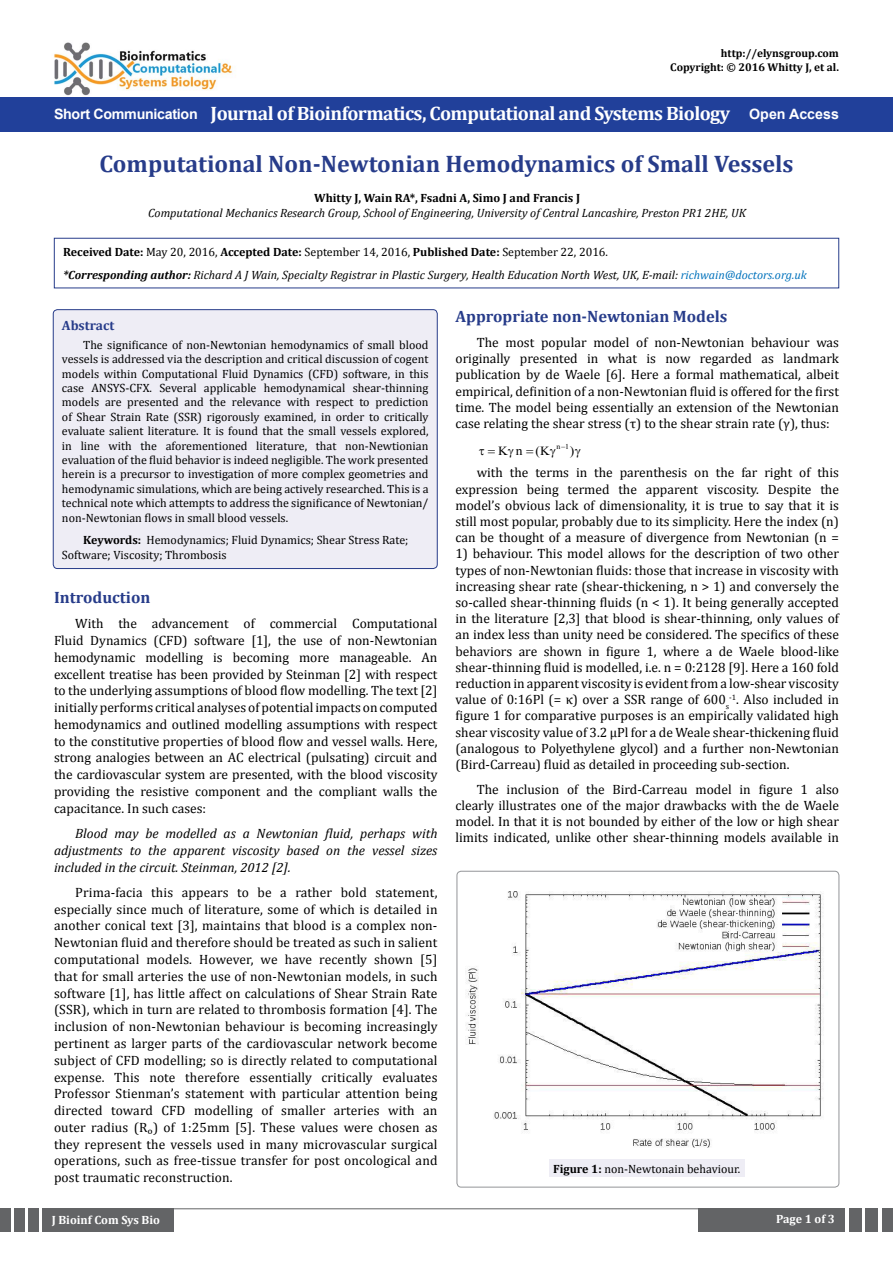
<style>
.page{position:relative;width:893px;height:1263px;background:#fff}
.page>*{position:absolute;margin:0;border:0;box-sizing:border-box;transform-origin:0 0}
.t1{font:700 24px "Cambria";color:#273c8a}
.t2{font:700 19.5px "Cambria";letter-spacing:-.03em;color:#fff}
.t3{font:700 16.5px "Cambria";color:#273c8a}
.t4{font:700 14.25px "Arial";letter-spacing:-.02em;color:#fff}
.t5{font:700 14.25px "Arial";color:#fff}
.t6{font:13.5px/16.8px "Cambria";color:#000;text-align:justify}
.t7{font:italic 13.5px/16.8px "Cambria";color:#000;text-align:justify}
.t8{font:700 13.5px "Cambria";color:#273c8a}
.t9{font:12.75px "Times New Roman";color:#000;scale:1.06 1}
.t10{font:12px/14.4px "Cambria";color:#000;text-align:justify}
.t11{font:italic 12px/23px "Cambria";color:#000}
.t12{font:700 12px "Cambria";color:#000}
.t13{font:700 12px "Cambria";color:#fff}
.t14{font:700 11.25px/13.5px "Cambria";color:#000;text-align:right}
.t15{font:7.5px "Times New Roman";color:#000;scale:1.06 1}
.s1{font-weight:700;font-style:normal}
.s2{font-style:normal}
.s3{font-weight:700}
.s4{color:#0072bc}
</style>
<div class="page">
<img style="left:54px;top:42px;width:182px;height:54px">
<div style="left:0;top:97px;width:893px;height:35px;background:#21409a"></div>
<div style="left:42px;top:1208px;width:11px;height:24px;background:#636466"></div>
<div style="left:28px;top:1208px;width:11px;height:24px;background:#636466"></div>
<div style="left:14px;top:1208px;width:11px;height:24px;background:#636466"></div>
<div style="left:0;top:1208px;width:11px;height:24px;background:#636466"></div>
<div style="left:47px;top:1208px;width:126px;height:24px;background:#636466"></div>
<div style="left:849px;top:1208px;width:12px;height:24px;background:#636466"></div>
<div style="left:865px;top:1208px;width:13px;height:24px;background:#636466"></div>
<div style="left:882px;top:1208px;width:11px;height:24px;background:#636466"></div>
<div style="left:699px;top:1208px;width:146px;height:24px;background:#636466"></div>
<hr style="left:45px;top:1208px;width:794px;height:1px;background:#636466">
<div style="left:53px;top:310px;width:384px;height:258px;background:#eeedf5;border-radius:4px"></div>
<div style="left:53px;top:309px;width:384px;height:260px;border:1px solid #273c8a;border-radius:4px"></div>
<svg style="left:54px;top:238px;width:785px;height:50px"></svg>
<div style="left:457px;top:871px;width:382px;height:316px;border:1px solid #939598;border-radius:4px"></div>
<img style="left:466px;top:891px;width:358px;height:257px">
<div style="left:549px;top:1159px;width:196px;height:18px;background:#eeedf5"></div>
<p class="t14" style="left:670px;top:46px;width:170px">http://elynsgroup.com<br>Copyright: © 2016 Whitty J, et al.</p>
<h2 class="t2" style="left:211px;top:99px;width:521px">Journal of Bioinformatics, Computational and Systems Biology</h2>
<p class="t4" style="left:54px;top:104px;width:145px">Short Communication</p>
<p class="t5" style="left:749px;top:104px;width:91px">Open Access</p>
<h1 class="t1" style="left:99px;top:147px;width:696px">Computational Non-Newtonian Hemodynamics of Small Vessels</h1>
<p class="t12" style="left:314px;top:190px;width:267px">Whitty J, Wain RA*, Fsadni A, Simo J and Francis J</p>
<p class="t11" style="left:148px;top:201px;width:599px">Computational Mechanics Research Group, School of Engineering, University of Central Lancashire, Preston PR1 2HE, UK</p>
<p class="t11" style="left:63px;top:240px;width:745px"><span class="s1">Received Date:</span> <span class="s2">May 20, 2016,</span> <span class="s1">Accepted Date:</span> <span class="s2">September 14, 2016,</span> <span class="s1">Published Date:</span> <span class="s2">September 22, 2016.<br></span><span class="s3">*Corresponding author:</span> Richard A J Wain, Specialty Registrar in Plastic Surgery, Health Education North West, UK, E-mail: <span class="s4">richwain@doctors.org.uk</span></p>
<p class="t3" style="left:455px;top:305px;width:274px">Appropriate non-Newtonian Models</p>
<p class="t6" style="left:455px;top:334px;width:385px;line-height:16.2px;text-indent:21px">The most popular model of non-Newtonian behaviour was originally presented in what is now regarded as landmark publication by de Waele [6]. Here a formal mathematical, albeit empirical, definition of a non-Newtonian fluid is offered for the first time. The model being essentially an extension of the Newtonian case relating the shear stress (τ) to the shear strain rate (γ), thus:</p>
<p class="t15" style="left:556px;top:442px;width:13px">n 1</p>
<p class="t9" style="left:516px;top:442px;width:24px">n (</p>
<p class="t9" style="left:570px;top:442px;width:6px">)</p>
<p class="t6" style="left:455px;top:465px;width:385px;line-height:16.2px;text-indent:21px">with the terms in the parenthesis on the far right of this expression being termed the apparent viscosity. Despite the model’s obvious lack of dimensionality, it is true to say that it is still most popular, probably due to its simplicity. Here the index (n) can be thought of a measure of divergence from Newtonian (n =</p>
<p class="t6" style="left:455px;top:546px;width:385px;line-height:16.2px">1) behaviour. This model allows for the description of two other types of non-Newtonian fluids: those that increase in viscosity with increasing shear rate (shear-thickening, n &gt; 1) and conversely the so-called shear-thinning fluids (n &lt; 1). It being generally accepted in the literature [2,3] that blood is shear-thinning, only values of an index less than unity need be considered. The specifics of these behaviors are shown in figure 1, where a de Waele blood-like shear-thinning fluid is modelled, i.e. n = 0:2128 [9]. Here a 160 fold reduction in apparent viscosity is evident from a low-shear viscosity value of 0:16Pl (= κ) over a SSR range of 600<sub>s</sub><sup>-1</sup>. Also included in figure 1 for comparative purposes is an empirically validated high shear viscosity value of 3.2 µPl for a de Weale shear-thickening fluid (analogous to Polyethylene glycol) and a further non-Newtonian (Bird-Carreau) fluid as detailed in proceeding sub-section.</p>
<p class="t6" style="left:455px;top:781px;width:385px;line-height:16.2px;text-indent:21px">The inclusion of the Bird-Carreau model in figure 1 also clearly illustrates one of the major drawbacks with the de Waele model. In that it is not bounded by either of the low or high shear limits indicated, unlike other shear-thinning models available in</p>
<p class="t8" style="left:62px;top:316px;width:54px">Abstract</p>
<p class="t10" style="left:62px;top:337px;width:368px;text-indent:21px">The significance of non-Newtonian hemodynamics of small blood vessels is addressed via the description and critical discussion of cogent models within Computational Fluid Dynamics (CFD) software, in this case ANSYS-CFX. Several applicable hemodynamical shear-thinning models are presented and the relevance with respect to prediction of Shear Strain Rate (SSR) rigorously examined, in order to critically evaluate salient literature. It is found that the small vessels explored, in line with the aforementioned literature, that non-Newtionian evaluation of the fluid behavior is indeed negligible. The work presented herein is a precursor to investigation of more complex geometries and hemodynamic simulations, which are being actively researched. This is a technical note which attempts to address the significance of Newtonian/ non-Newtonian flows in small blood vessels.</p>
<p class="t10" style="left:62px;top:533px;width:348px;text-indent:21px"><span class="s3">Keywords:</span> Hemodynamics; Fluid Dynamics; Shear Stress Rate;<br>Software; Viscosity; Thrombosis</p>
<p class="t3" style="left:54px;top:586px;width:98px">Introduction</p>
<p class="t6" style="left:54px;top:615px;width:385px;text-indent:21px">With the advancement of commercial Computational Fluid Dynamics (CFD) software [1], the use of non-Newtonian hemodynamic modelling is becoming more manageable. An excellent treatise has been provided by Steinman [2] with respect to the underlying assumptions of blood flow modelling. The text [2] initially performs critical analyses of potential impacts on computed hemodynamics and outlined modelling assumptions with respect to the constitutive properties of blood flow and vessel walls. Here, strong analogies between an AC electrical (pulsating) circuit and the cardiovascular system are presented, with the blood viscosity providing the resistive component and the compliant walls the capacitance. In such cases:</p>
<p class="t7" style="left:54px;top:824px;width:385px;text-indent:21px">Blood may be modelled as a Newtonian fluid, perhaps with adjustments to the apparent viscosity based on the vessel sizes included in the circuit. Steinman, 2012 [2].</p>
<p class="t6" style="left:54px;top:884px;width:385px;text-indent:21px">Prima-facia this appears to be a rather bold statement, especially since much of literature, some of which is detailed in another conical text [3], maintains that blood is a complex non-Newtonian fluid and therefore should be treated as such in salient computational models. However, we have recently shown [5] that for small arteries the use of non-Newtonian models, in such software [1], has little affect on calculations of Shear Strain Rate (SSR), which in turn are related to thrombosis formation [4]. The inclusion of non-Newtonian behaviour is becoming increasingly pertinent as larger parts of the cardiovascular network become subject of CFD modelling; so is directly related to computational expense. This note therefore essentially critically evaluates Professor Stienman’s statement with particular attention being directed toward CFD modelling of smaller arteries with an outer radius (Rₒ) of 1:25mm [5]. These values were chosen as they represent the vessels used in many microvascular surgical operations, such as free-tissue transfer for post oncological and post traumatic reconstruction.</p>
<p class="t10" style="left:553px;top:1161px;width:189px"><span class="s3">Figure 1:</span> non-Newtonain behaviour.</p>
<p class="t13" style="left:52px;top:1212px;width:110px">J Bioinf Com Sys Bio</p>
<p class="t13" style="left:776px;top:1211px;width:60px">Page 1 of 3</p>
</div>
